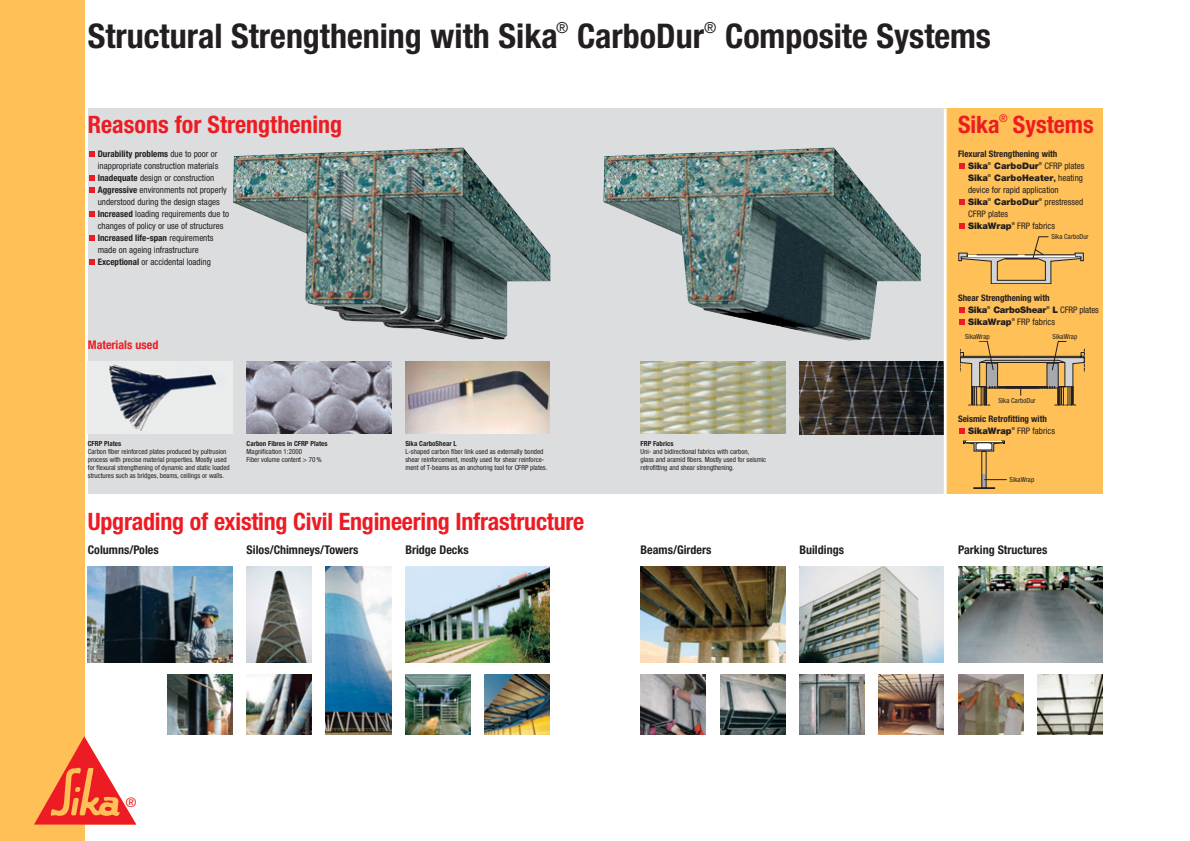
<style>
.page{position:relative;width:1190px;height:841px;background:#fff}
.page>*{position:absolute;margin:0;border:0;box-sizing:border-box;transform-origin:0 0}
.t1{font:700 condensed 34px "Helvetica Neue";color:#231f20}
.t2{font:700 condensed 24px "Helvetica Neue";letter-spacing:-.01em;color:#ed1c24}
.t3{font:13.2px "Helvetica Neue";color:#ed1c24}
.t4{font:700 condensed 12px "Helvetica Neue";color:#231f20}
.t5{font:700 condensed 12px "Helvetica Neue";color:#ed1c24}
.t6{font:condensed 9px/12px "Helvetica Neue";color:#231f20}
.t7{font:900 9px/12px "Helvetica Neue";letter-spacing:-.02em;color:#231f20}
.t8{font:700 condensed 9px "Helvetica Neue";color:#231f20}
.t9{font:900 9px "Helvetica Neue";color:#231f20}
.t10{font:condensed 7px/8px "Helvetica Neue";color:#231f20}
.t11{font:700 condensed 7px "Helvetica Neue";color:#231f20}
.t12{font:700 4.1px "Helvetica Neue";color:#231f20}
.s1{font-weight:700}
.s2{font-weight:900;font-stretch:normal}
.s3{font-weight:700;font-stretch:normal}
.s4{font-weight:700;font-stretch:condensed}
.s5{font-weight:400;font-stretch:condensed}
</style>
<div class="page">
<div style="left:88px;top:108px;width:1015px;height:386px;background:#dcddde"></div>
<div style="left:0;top:0;width:85px;height:841px;background:#fec057"></div>
<svg style="left:89px;top:259px;width:6px;height:6px"></svg>
<svg style="left:89px;top:235px;width:6px;height:6px"></svg>
<svg style="left:89px;top:211px;width:6px;height:6px"></svg>
<svg style="left:89px;top:187px;width:6px;height:6px"></svg>
<svg style="left:89px;top:175px;width:6px;height:6px"></svg>
<svg style="left:89px;top:151px;width:6px;height:6px"></svg>
<img style="left:405px;top:361px;width:145px;height:73px">
<img style="left:720px;top:675px;width:65px;height:60px">
<img style="left:485px;top:675px;width:65px;height:60px">
<img style="left:641px;top:566px;width:144px;height:97px">
<img style="left:88px;top:566px;width:144px;height:97px">
<img style="left:405px;top:566px;width:145px;height:97px">
<img style="left:167px;top:675px;width:65px;height:60px">
<img style="left:641px;top:675px;width:65px;height:60px">
<img style="left:405px;top:675px;width:66px;height:60px">
<img style="left:799px;top:675px;width:66px;height:60px">
<img style="left:799px;top:566px;width:145px;height:97px">
<img style="left:879px;top:675px;width:65px;height:60px">
<img style="left:958px;top:675px;width:65px;height:60px">
<img style="left:958px;top:566px;width:145px;height:97px">
<img style="left:1037px;top:675px;width:66px;height:60px">
<img style="left:233px;top:148px;width:317px;height:192px">
<img style="left:603px;top:148px;width:318px;height:193px">
<img style="left:641px;top:361px;width:144px;height:73px">
<img style="left:799px;top:361px;width:145px;height:74px">
<div style="left:944px;top:108px;width:159px;height:386px;background:#fec057"></div>
<svg style="left:959px;top:223px;width:6px;height:6px"></svg>
<svg style="left:959px;top:199px;width:6px;height:6px"></svg>
<svg style="left:959px;top:163px;width:6px;height:6px"></svg>
<svg style="left:959px;top:428px;width:6px;height:6px"></svg>
<svg style="left:959px;top:320px;width:6px;height:5px"></svg>
<svg style="left:959px;top:308px;width:6px;height:5px"></svg>
<svg style="left:959px;top:237px;width:125px;height:47px"></svg>
<hr style="left:1025px;top:255px;width:50px;height:1px;background:#231f20">
<svg style="left:974px;top:488px;width:21px;height:1px"></svg>
<svg style="left:963px;top:441px;width:42px;height:11px"></svg>
<hr style="left:966px;top:442px;width:36px;height:1px;background:#fff">
<svg style="left:984px;top:479px;width:23px;height:1px"></svg>
<svg style="left:960px;top:341px;width:125px;height:65px"></svg>
<hr style="left:944px;top:108px;width:3px;height:386px;background:#fff">
<svg style="left:34px;top:736px;width:102px;height:89px"></svg>
<img style="left:247px;top:361px;width:144px;height:73px">
<img style="left:88px;top:361px;width:144px;height:73px">
<img style="left:247px;top:675px;width:65px;height:60px">
<img style="left:326px;top:566px;width:65px;height:169px">
<img style="left:247px;top:566px;width:65px;height:97px">
<h1 class="t1" style="left:88px;top:24px;width:905px">Structural Strengthening with Sika<sup>®</sup> CarboDur<sup>®</sup> Composite Systems</h1>
<h2 class="t2" style="left:88px;top:115px;width:256px">Reasons for Strengthening</h2>
<h2 class="t2" style="left:958px;top:115px;width:137px">Sika<sup>®</sup> Systems</h2>
<p class="t6" style="left:98px;top:148px;width:133px"><span class="s1">Durability problems</span> due to poor or inappropriate construction materials <span class="s1">Inadequate</span> design or construction <span class="s1">Aggressive</span> environments not properly understood during the design stages <span class="s1">Increased</span> loading requirements due to changes of policy or use of structures <span class="s1">Increased life-span</span> requirements made on ageing infrastructure <span class="s1">Exceptional</span> or accidental loading</p>
<p class="t6" style="left:968px;top:148px;width:118px;text-indent:-10px"><span class="s1">Flexural Strengthening with<br></span><span class="s2">Sika</span><sup>®</sup> <span class="s2">CarboDur</span><sup>®</sup> CFRP plates<br><span class="s2">Sika</span><sup>®</sup> <span class="s2">CarboHeater</span><span class="s3">,</span> heating device for rapid application<br><span class="s2">Sika</span><sup>®</sup> <span class="s2">CarboDur</span><sup>®</sup> prestressed<br>CFRP plates<br><span class="s2">SikaWrap</span><sup>®</sup> FRP fabrics</p>
<p class="t10" style="left:1051px;top:233px;width:39px">Sika CarboDur</p>
<h3 class="t5" style="left:88px;top:341px;width:72px">Materials used</h3>
<p class="t7" style="left:968px;top:293px;width:132px;text-indent:-10px"><span class="s4">Shear Strengthening with<br></span>Sika<sup>®</sup> CarboShear<sup>®</sup> L <span class="s5">CFRP plates<br></span>SikaWrap<sup>®</sup> <span class="s5">FRP fabrics</span></p>
<p class="t10" style="left:965px;top:333px;width:26px">SikaWrap</p>
<p class="t10" style="left:1053px;top:333px;width:26px">SikaWrap</p>
<p class="t10" style="left:998px;top:397px;width:39px">Sika CarboDur</p>
<p class="t8" style="left:958px;top:415px;width:90px">Seismic Retrofitting with</p>
<p class="t9" style="left:968px;top:427px;width:45px">SikaWrap</p>
<p class="t12" style="left:1012px;top:427px;width:5px">®</p>
<p class="t6" style="left:1017px;top:425px;width:39px">FRP fabrics</p>
<p class="t11" style="left:88px;top:441px;width:35px">CFRP Plates</p>
<p class="t10" style="left:88px;top:448px;width:143px">Carbon fiber reinforced plates produced by pultrusion process with precise material properties. Mostly used for flexural strengthening of dynamic and static loaded structures such as bridges, beams, ceilings or walls.</p>
<p class="t11" style="left:247px;top:441px;width:82px">Carbon Fibres in CFRP Plates</p>
<p class="t10" style="left:247px;top:448px;width:77px">Magnification 1:2000<br>Fiber volume content &gt; 70 %</p>
<p class="t11" style="left:405px;top:441px;width:53px">Sika CarboShear L</p>
<p class="t10" style="left:405px;top:448px;width:144px">L-shaped carbon fiber link used as externally bonded shear reinforcement, mostly used for shear reinforce&shy;ment of T-beams as an anchoring tool for CFRP plates.</p>
<p class="t11" style="left:641px;top:441px;width:34px">FRP Fabrics</p>
<p class="t10" style="left:641px;top:448px;width:127px">Uni- and bidirectional fabrics with carbon,<br>glass and aramid fibers. Mostly used for seismic retrofitting and shear strengthening.</p>
<p class="t10" style="left:1010px;top:476px;width:26px">SikaWrap</p>
<h2 class="t2" style="left:88px;top:513px;width:498px">Upgrading of existing Civil Engineering Infrastructure</h2>
<h3 class="t4" style="left:88px;top:546px;width:72px">Columns/Poles</h3>
<h3 class="t4" style="left:405px;top:546px;width:65px">Bridge Decks</h3>
<h3 class="t4" style="left:641px;top:546px;width:72px">Beams/Girders</h3>
<h3 class="t4" style="left:799px;top:546px;width:46px">Buildings</h3>
<h3 class="t4" style="left:958px;top:546px;width:91px">Parking Structures</h3>
<h3 class="t4" style="left:247px;top:546px;width:113px">Silos/Chimneys/Towers</h3>
<h3 class="t3" style="left:126px;top:798px;width:12px">®</h3>
</div>
